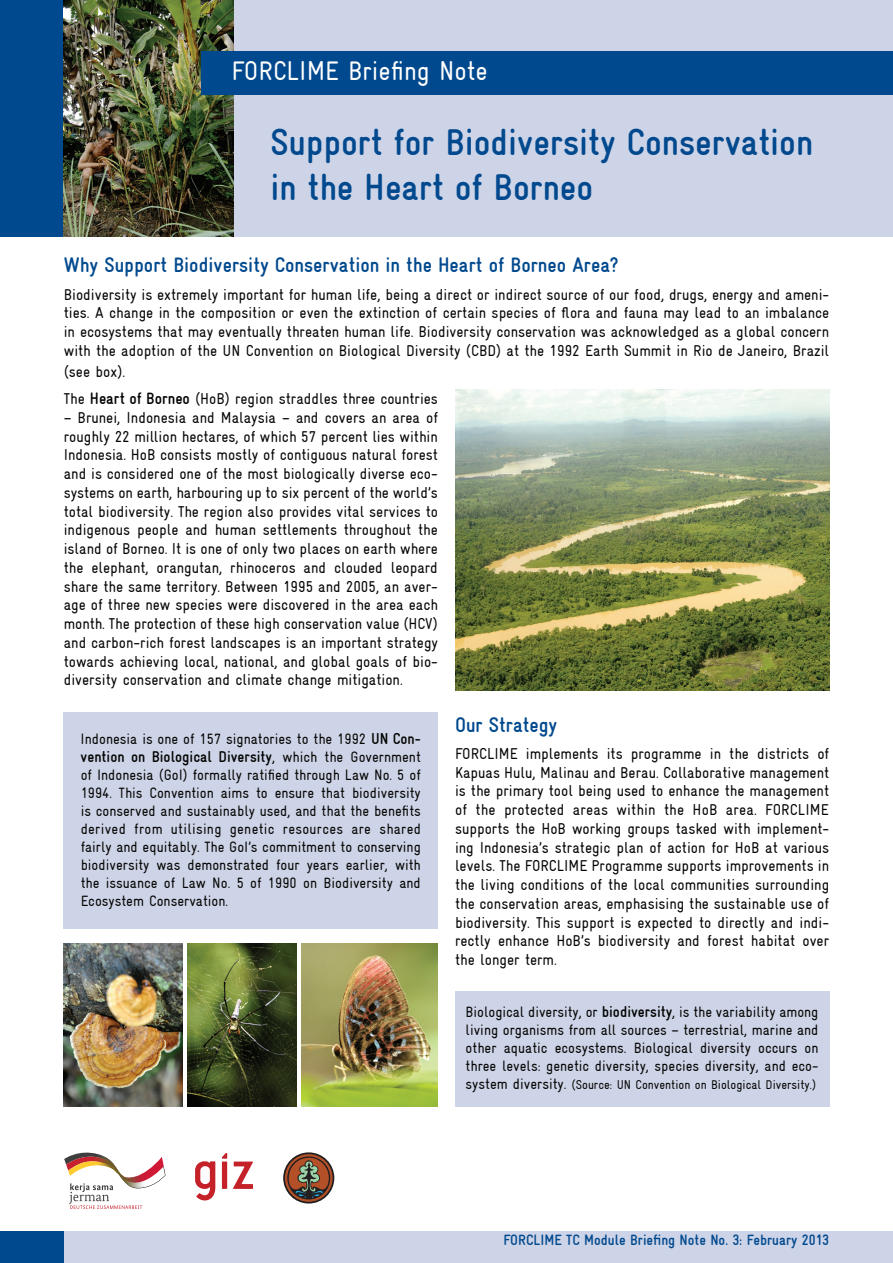
<style>
.page{position:relative;width:893px;height:1263px;background:#fff}
.page>*{position:absolute;margin:0;border:0;box-sizing:border-box;transform-origin:0 0}
.t1{font:700 condensed 37.5px/45px "Gravur";color:#01498e}
.t2{font:condensed 27px "Gravur";color:#fff}
.t3{font:700 condensed 21px "Gravur";color:#01498e}
.t4{font:condensed 15.75px/18.8px "Gravur";color:#040503;text-align:justify}
.t5{font:700 condensed 15.75px "Gravur";color:#040503}
.t6{font:condensed 15px/18px "Gravur";color:#040503;text-align:justify}
.t7{font:700 condensed 15px "Gravur";color:#01498e}
.t8{font:condensed 12.75px "Gravur";color:#040503}
.s1{font-weight:700;font-size:16.5px}
.s2{font-weight:700;font-size:15.75px}
.s3{font-weight:400;font-size:15px}
.s4{font-size:15px}
</style>
<div class="page">
<div style="left:0;top:1231px;width:893px;height:32px;background:#ced4e7"></div>
<div style="left:0;top:0;width:893px;height:236px;background:#ced4e7"></div>
<div style="left:0;top:0;width:64px;height:236px;background:#01498e"></div>
<img style="left:64px;top:0;width:170px;height:236px">
<div style="left:201px;top:51px;width:692px;height:44px;background:#01498e"></div>
<div style="left:0;top:1231px;width:64px;height:32px;background:#01498e"></div>
<div style="left:64px;top:713px;width:374px;height:216px;background:#ced4e7"></div>
<div style="left:455px;top:991px;width:374px;height:115px;background:#ced4e7"></div>
<img style="left:455px;top:390px;width:374px;height:300px">
<img style="left:64px;top:944px;width:118px;height:163px">
<img style="left:188px;top:944px;width:108px;height:162px">
<img style="left:301px;top:944px;width:137px;height:162px">
<svg style="left:195px;top:1161px;width:20px;height:40px"></svg>
<svg style="left:221px;top:1153px;width:32px;height:36px"></svg>
<svg style="left:283px;top:1152px;width:51px;height:51px"></svg>
<svg style="left:64px;top:1152px;width:102px;height:57px"></svg>
<h2 class="t2" style="left:231px;top:56px;width:258px">FORCLIME Briefing Note</h2>
<h1 class="t1" style="left:270px;top:119px;width:544px">Support for Biodiversity Conservation in the Heart of Borneo</h1>
<h3 class="t3" style="left:64px;top:253px;width:556px">Why Support Biodiversity Conservation in the Heart of Borneo Area?</h3>
<p class="t4" style="left:64px;top:285px;width:767px">Biodiversity is extremely important for human life, being a direct or indirect source of our food, drugs, energy and ameni&shy;ties. A change in the composition or even the extinction of certain species of flora and fauna may lead to an imbalance in ecosystems that may eventually threaten human life. Biodiversity conservation was acknowledged as a global concern with the adoption of the UN Convention on Biological Diversity (CBD) at the 1992 Earth Summit in Rio de Janeiro, Brazil</p>
<p class="t4" style="left:64px;top:358px;width:376px;line-height:27.3px">(see box).<br>The <span class="s1">Heart of Borneo</span> (HoB) region straddles three countries</p>
<p class="t4" style="left:64px;top:408px;width:376px">– Brunei, Indonesia and Malaysia – and covers an area of roughly 22 million hectares, of which 57 percent lies within Indonesia. HoB consists mostly of contiguous natural forest and is considered one of the most biologically diverse eco&shy;systems on earth, harbouring up to six percent of the world’s total biodiversity. The region also provides vital services to indigenous people and human settlements throughout the island of Borneo. It is one of only two places on earth where the elephant, orangutan, rhinoceros and clouded leopard share the same territory. Between 1995 and 2005, an aver&shy;age of three new species were discovered in the area each month. The protection of these high conservation value (HCV) and carbon-rich forest landscapes is an important strategy towards achieving local, national, and global goals of bio&shy;diversity conservation and climate change mitigation.</p>
<p class="t6" style="left:81px;top:729px;width:342px">Indonesia is one of 157 signatories to the 1992 <span class="s2">UN Con-</span></p>
<p class="t5" style="left:81px;top:747px;width:342px">vention on Biological Diversity<span class="s3">, which the Government</span></p>
<p class="t6" style="left:81px;top:765px;width:342px">of Indonesia (GoI) formally ratified through Law No. 5 of 1994. This Convention aims to ensure that biodiversity is conserved and sustainably used, and that the benefits derived from utilising genetic resources are shared fairly and equitably. The GoI’s commitment to conserving biodiversity was demonstrated four years earlier, with the issuance of Law No. 5 of 1990 on Biodiversity and Ecosystem Conservation.</p>
<h3 class="t3" style="left:455px;top:713px;width:104px">Our Strategy</h3>
<p class="t4" style="left:455px;top:744px;width:376px">FORCLIME implements its programme in the districts of Kapuas Hulu, Malinau and Berau. Collaborative management is the primary tool being used to enhance the management of the protected areas within the HoB area. FORCLIME supports the HoB working groups tasked with implement&shy;ing Indonesia’s strategic plan of action for HoB at various levels. The FORCLIME Programme supports improvements in the living conditions of the local communities surrounding the conservation areas, emphasising the sustainable use of biodiversity. This support is expected to directly and indi&shy;rectly enhance HoB’s biodiversity and forest habitat over the longer term.</p>
<p class="t6" style="left:466px;top:1003px;width:354px">Biological diversity, or <span class="s2">biodiversity</span>, is the variability among living organisms from all sources – terrestrial, marine and other aquatic ecosystems. Biological diversity occurs on three levels: genetic diversity, species diversity, and eco-</p>
<p class="t8" style="left:466px;top:1078px;width:352px"><span class="s4">system diversity.</span> (Source: UN Convention on Biological Diversity.)</p>
<p class="t7" style="left:503px;top:1231px;width:327px">FORCLIME TC Module Briefing Note No. 3: February 2013</p>
</div>
